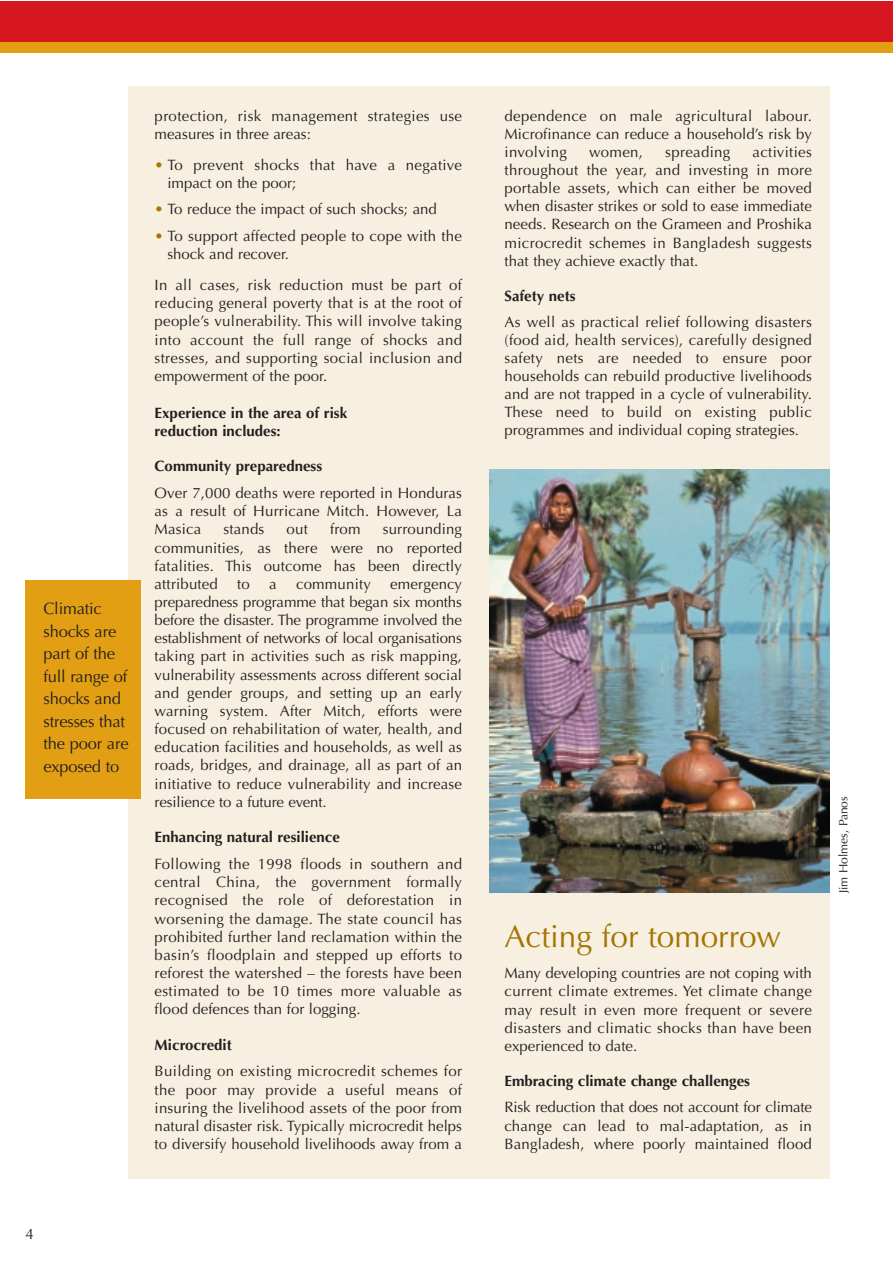
<style>
.page{position:relative;width:893px;height:1263px;background:#fff}
.page>*{position:absolute;margin:0;border:0;box-sizing:border-box;transform-origin:0 0}
.t1{font:31.5px "Optima";color:#a57403}
.t2{font:16.5px/22.5px "Optima";letter-spacing:-.01em;color:#231f20}
.t3{font:15px/18.1px "Optima";letter-spacing:.01em;color:#231f20;text-align:justify}
.t4{font:700 15px/18px "Optima";color:#231f20}
.t5{font:12px "Optima";color:#231f20}
.s1{color:#a57403}
</style>
<div class="page">
<div style="left:128px;top:87px;width:701px;height:1092px;background:#f7efdf"></div>
<div style="left:1px;top:2px;width:891px;height:51px;background:#d7171f"></div>
<div style="left:1px;top:42px;width:891px;height:11px;background:#e39f13"></div>
<div style="left:26px;top:580px;width:115px;height:219px;background:#e39f13"></div>
<img style="left:489px;top:469px;width:340px;height:423px">
<p class="t2" style="left:43px;top:599px;width:87px">Climatic shocks are part of the full range of shocks and stresses that the poor are exposed to</p>
<p class="t3" style="left:155px;top:108px;width:309px">protection, risk management strategies use measures in three areas:</p>
<p class="t3" style="left:167px;top:157px;width:296px;text-indent:-13px"><span class="s1">•</span> To prevent shocks that have a negative impact on the poor;</p>
<p class="t3" style="left:155px;top:202px;width:284px"><span class="s1">•</span> To reduce the impact of such shocks; and</p>
<p class="t3" style="left:167px;top:228px;width:296px;text-indent:-13px"><span class="s1">•</span> To support affected people to cope with the shock and recover.</p>
<p class="t3" style="left:155px;top:277px;width:309px">In all cases, risk reduction must be part of reducing general poverty that is at the root of people’s vulnerability. This will involve taking into account the full range of shocks and stresses, and supporting social inclusion and empowerment of the poor.</p>
<p class="t4" style="left:155px;top:406px;width:194px">Experience in the area of risk reduction includes:</p>
<p class="t4" style="left:155px;top:459px;width:169px">Community preparedness</p>
<p class="t3" style="left:155px;top:485px;width:309px">Over 7,000 deaths were reported in Honduras as a result of Hurricane Mitch. However, La Masica</p>
<p class="t3" style="left:223px;top:522px;width:42px">stands</p>
<p class="t3" style="left:287px;top:522px;width:23px">out</p>
<p class="t3" style="left:330px;top:522px;width:32px">from</p>
<p class="t3" style="left:155px;top:522px;width:309px;text-indent:228px">surrounding communities, as there were no reported fatalities. This outcome has been directly attributed</p>
<p class="t3" style="left:237px;top:576px;width:14px">to</p>
<p class="t3" style="left:269px;top:576px;width:9px">a</p>
<p class="t3" style="left:296px;top:576px;width:76px">community</p>
<p class="t3" style="left:155px;top:576px;width:309px;text-indent:235px">emergency preparedness programme that began six months before the disaster. The programme involved the establishment of networks of local organisations taking part in activities such as risk mapping, vulnerability assessments across different social and gender groups, and setting up an early warning system. After Mitch, efforts were focused on rehabilitation of water, health, and education facilities and households, as well as roads, bridges, and drainage, all as part of an initiative to reduce vulnerability and increase resilience to a future event.</p>
<p class="t4" style="left:155px;top:829px;width:187px">Enhancing natural resilience</p>
<p class="t3" style="left:155px;top:856px;width:309px">Following the 1998 floods in southern and central China, the government formally recognised the role of deforestation in worsening the damage. The state council has prohibited further land reclamation within the basin’s floodplain and stepped up efforts to reforest the watershed – the forests have been estimated to be 10 times more valuable as flood defences than for logging.</p>
<p class="t4" style="left:155px;top:1037px;width:79px">Microcredit</p>
<p class="t3" style="left:155px;top:1064px;width:309px">Building on existing microcredit schemes for the poor may provide a useful means of insuring the livelihood assets of the poor from natural disaster risk. Typically microcredit helps to diversify household livelihoods away from a</p>
<p class="t3" style="left:25px;top:1226px;width:10px">4</p>
<p class="t3" style="left:504px;top:108px;width:309px">dependence on male agricultural labour.<br>Microfinance can reduce a household’s risk by involving</p>
<p class="t3" style="left:589px;top:144px;width:55px">women,</p>
<p class="t3" style="left:665px;top:144px;width:67px">spreading</p>
<p class="t3" style="left:504px;top:144px;width:309px;text-indent:248px">activities throughout the year, and investing in more portable assets, which can either be moved when disaster strikes or sold to ease immediate needs. Research on the Grameen and Proshika microcredit schemes in Bangladesh suggests that they achieve exactly that.</p>
<p class="t4" style="left:504px;top:288px;width:72px">Safety nets</p>
<p class="t3" style="left:504px;top:315px;width:309px">As well as practical relief following disasters (food aid, health services), carefully designed safety nets are needed to ensure poor households can rebuild productive livelihoods and are not trapped in a cycle of vulnerability.<br>These need to build on existing public programmes and individual coping strategies.</p>
<h1 class="t1" style="left:504px;top:924px;width:278px">Acting for tomorrow</h1>
<p class="t3" style="left:504px;top:965px;width:309px">Many developing countries are not coping with current climate extremes. Yet climate change may result in even more frequent or severe disasters and climatic shocks than have been experienced to date.</p>
<p class="t4" style="left:504px;top:1073px;width:247px">Embracing climate change challenges</p>
<p class="t3" style="left:504px;top:1100px;width:309px">Risk reduction that does not account for climate change can lead to mal-adaptation, as in Bangladesh, where poorly maintained flood</p>
<p class="t5" style="left:838px;top:893px;width:98px;rotate:-90deg">Jim Holmes, Panos</p>
</div>
